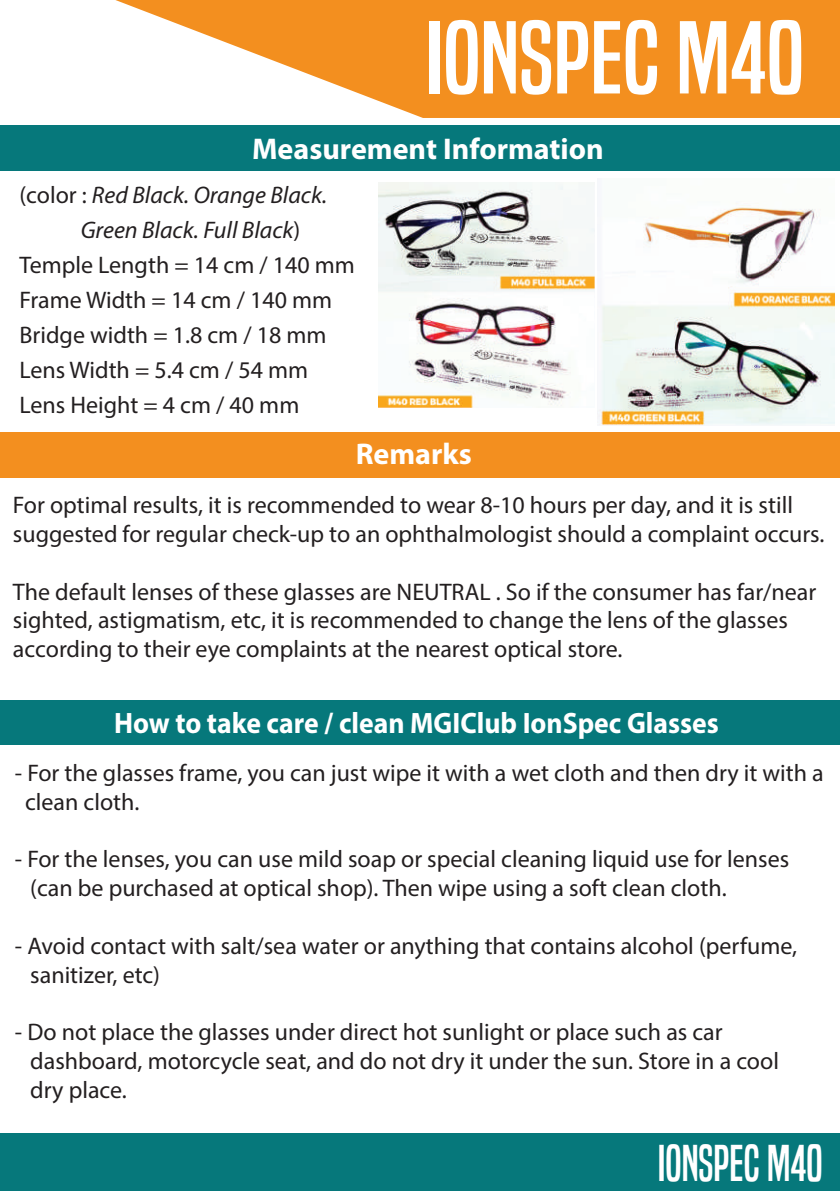
<style>
.page{position:relative;width:840px;height:1191px;background:#fff}
.page>*{position:absolute;margin:0;border:0;box-sizing:border-box;transform-origin:0 0}
.t1{font:95.6px "Built Titling Rg";color:#fff;scale:1.16 1}
.t2{font:48.2px "Built Titling Rg";color:#fff}
.t3{font:700 30px "Myriad Pro";color:#fff}
.t4{font:700 29.6px "Myriad Pro";color:#fff;scale:.93 1}
.t5{font:24px/28.8px "Myriad Pro";color:#231f20}
.t6{font:italic 24px "Myriad Pro";color:#231f20}
.s1{font-style:normal}
</style>
<div class="page">
<div style="left:0;top:700px;width:839px;height:45px;background:#06787b"></div>
<div style="left:0;top:432px;width:839px;height:46px;background:#f38f1f"></div>
<div style="left:0;top:1133px;width:839px;height:58px;background:#06787b"></div>
<div style="left:0;top:125px;width:839px;height:46px;background:#06787b"></div>
<svg style="left:115px;top:0;width:724px;height:118px;fill:#f38f1f"></svg>
<img style="left:378px;top:182px;width:216px;height:225px">
<img style="left:597px;top:203px;width:237px;height:222px">
<h1 class="t1" style="left:425px;top:1px;width:327px">IonSPEC M40</h1>
<p class="t3" style="left:252px;top:129px;width:353px">Measurement Information</p>
<p class="t6" style="left:19px;top:180px;width:309px"><span class="s1">(color :</span> Red Black. Orange Black.</p>
<p class="t6" style="left:81px;top:215px;width:221px">Green Black. Full Black<span class="s1">)</span></p>
<p class="t5" style="left:19px;top:250px;width:337px">Temple Length = 14 cm / 140 mm</p>
<p class="t5" style="left:19px;top:285px;width:314px">Frame Width = 14 cm / 140 mm</p>
<p class="t5" style="left:19px;top:320px;width:308px">Bridge width = 1.8 cm / 18 mm</p>
<p class="t5" style="left:19px;top:355px;width:290px">Lens Width = 5.4 cm / 54 mm</p>
<p class="t5" style="left:19px;top:390px;width:281px">Lens Height = 4 cm / 40 mm</p>
<p class="t3" style="left:355px;top:434px;width:117px">Remarks</p>
<p class="t5" style="left:13px;top:490px;width:812px">For optimal results, it is recommended to wear 8-10 hours per day, and it is still suggested for regular check-up to an ophthalmologist should a complaint occurs.</p>
<p class="t5" style="left:13px;top:577px;width:804px">The default lenses of these glasses are NEUTRAL . So if the consumer has far/near sighted, astigmatism, etc, it is recommended to change the lens of the glasses according to their eye complaints at the nearest optical store.</p>
<p class="t4" style="left:114px;top:703px;width:651px">How to take care / clean MGIClub IonSpec Glasses</p>
<p class="t5" style="left:25px;top:758px;width:799px;text-indent:-10px">- For the glasses frame, you can just wipe it with a wet cloth and then dry it with a clean cloth.</p>
<p class="t5" style="left:30px;top:844px;width:760px;text-indent:-15px">- For the lenses, you can use mild soap or special cleaning liquid use for lenses (can be purchased at optical shop). Then wipe using a soft clean cloth.</p>
<p class="t5" style="left:30px;top:931px;width:768px;text-indent:-15px">- Avoid contact with salt/sea water or anything that contains alcohol (perfume, sanitizer, etc)</p>
<p class="t5" style="left:30px;top:1017px;width:749px;text-indent:-15px">- Do not place the glasses under direct hot sunlight or place such as car dashboard, motorcycle seat, and do not dry it under the sun. Store in a cool dry place.</p>
<h2 class="t2" style="left:657px;top:1134px;width:166px">IONSPEC M40</h2>
</div>
